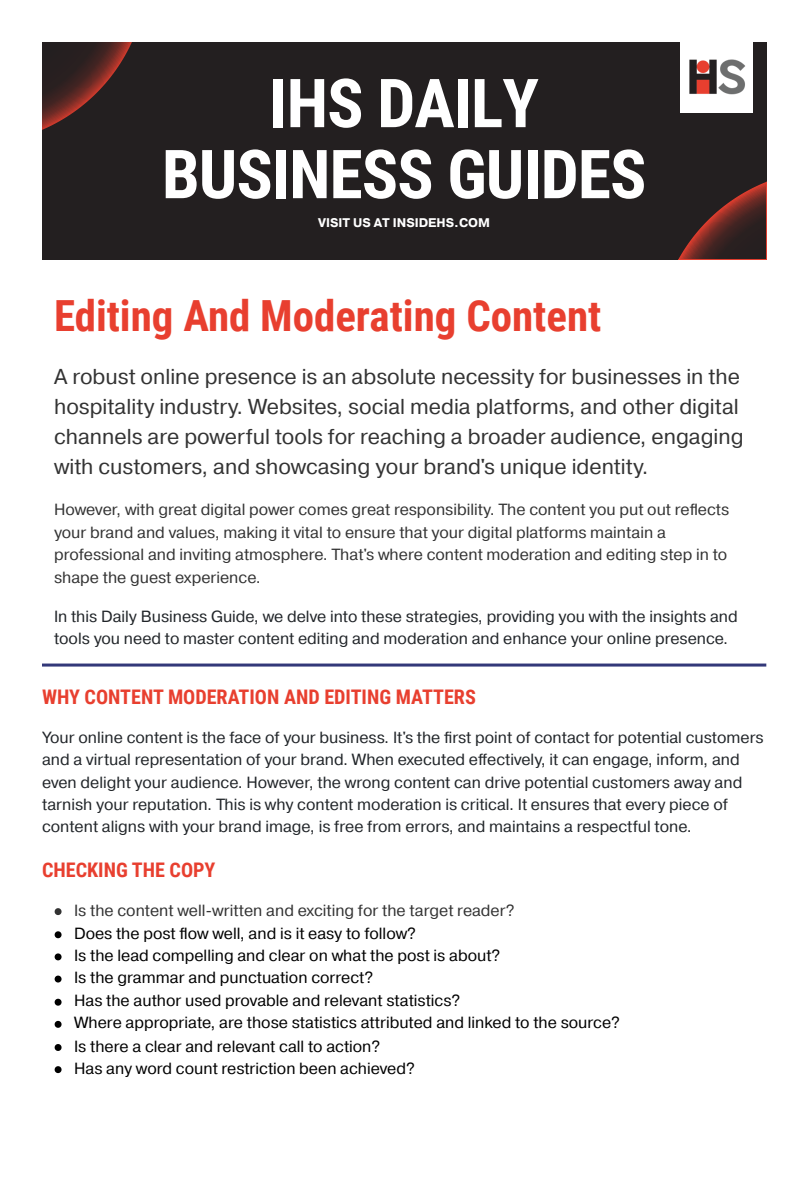
<style>
.page{position:relative;width:810px;height:1181px;background:#fff}
.page>*{position:absolute;margin:0;border:0;box-sizing:border-box;transform-origin:0 0}
.t1{font:700 67.65px "Roboto Condensed";letter-spacing:-.015em;color:#fff}
.t2{font:700 42.9px "Roboto Condensed";color:#e83f2f}
.t3{font:21.45px/29.8px "Pragmatica";color:#333}
.t4{font:700 20.1px "Roboto Condensed";color:#e83f2f}
.t5{font:16.05px/22.4px "Pragmatica";color:#212529}
.t6{font:16.05px/22.5px "Pragmatica";color:#333}
.t7{font:16.05px "Pragmatica";color:#000}
.t8{font:700 12.45px "Pragmatica";color:#fff}
</style>
<div class="page">
<div style="left:42px;top:42px;width:724px;height:217px;background:#231f20"></div>
<svg style="left:42px;top:42px;width:90px;height:88px"></svg>
<svg style="left:678px;top:182px;width:88px;height:77px"></svg>
<div style="left:680px;top:42px;width:73px;height:70px;background:#fff"></div>
<img style="left:689px;top:59px;width:56px;height:36px">
<hr style="left:42px;top:663px;width:724px;height:3px;background:#333879">
<svg style="left:55px;top:908px;width:7px;height:7px"></svg>
<svg style="left:55px;top:931px;width:7px;height:7px"></svg>
<svg style="left:55px;top:953px;width:7px;height:7px"></svg>
<svg style="left:55px;top:975px;width:7px;height:7px"></svg>
<svg style="left:55px;top:998px;width:7px;height:7px"></svg>
<svg style="left:55px;top:1020px;width:7px;height:7px"></svg>
<svg style="left:55px;top:1044px;width:7px;height:6px"></svg>
<svg style="left:55px;top:1066px;width:7px;height:7px"></svg>
<p class="t1" style="left:269px;top:64px;width:271px">IHS DAILY</p>
<p class="t1" style="left:162px;top:135px;width:486px">BUSINESS GUIDES</p>
<p class="t8" style="left:318px;top:215px;width:173px">VISIT US AT INSIDEHS.COM</p>
<h1 class="t2" style="left:54px;top:291px;width:549px">Editing And Moderating Content</h1>
<h2 class="t3" style="left:54px;top:363px;width:691px">A robust online presence is an absolute necessity for businesses in the hospitality industry. Websites, social media platforms, and other digital channels are powerful tools for reaching a broader audience, engaging with customers, and showcasing your brand's unique identity.</h2>
<p class="t6" style="left:54px;top:499px;width:677px">However, with great digital power comes great responsibility. The content you put out reflects your brand and values, making it vital to ensure that your digital platforms maintain a professional and inviting atmosphere. That's where content moderation and editing step in to shape the guest experience.</p>
<p class="t5" style="left:54px;top:605px;width:685px">In this Daily Business Guide, we delve into these strategies, providing you with the insights and tools you need to master content editing and moderation and enhance your online presence.</p>
<h1 class="t4" style="left:42px;top:685px;width:435px">WHY CONTENT MODERATION AND EDITING MATTERS</h1>
<p class="t5" style="left:42px;top:726px;width:723px">Your online content is the face of your business. It's the fi rst point of contact for potential customers and a virtual representation of your brand. When executed effectively, it can engage, inform, and even delight your audience. However, the wrong content can drive potential customers away and tarnish your reputation. This is why content moderation is critical. It ensures that every piece of content aligns with your brand image, is free from errors, and maintains a respectful tone.</p>
<h1 class="t4" style="left:42px;top:858px;width:175px">CHECKING THE COPY</h1>
<p class="t6" style="left:74px;top:899px;width:442px">Is the content well-written and exciting for the target reader?</p>
<p class="t7" style="left:74px;top:922px;width:343px">Does the post flow well, and is it easy to follow?</p>
<p class="t7" style="left:74px;top:944px;width:428px">Is the lead compelling and clear on what the post is about?</p>
<p class="t7" style="left:74px;top:966px;width:301px">Is the grammar and punctuation correct?</p>
<p class="t7" style="left:74px;top:990px;width:388px">Has the author used provable and relevant statistics?</p>
<p class="t7" style="left:74px;top:1012px;width:547px">Where appropriate, are those statistics attributed and linked to the source?</p>
<p class="t7" style="left:74px;top:1035px;width:308px">Is there a clear and relevant call to action?</p>
<p class="t7" style="left:74px;top:1057px;width:342px">Has any word count restriction been achieved?</p>
</div>
